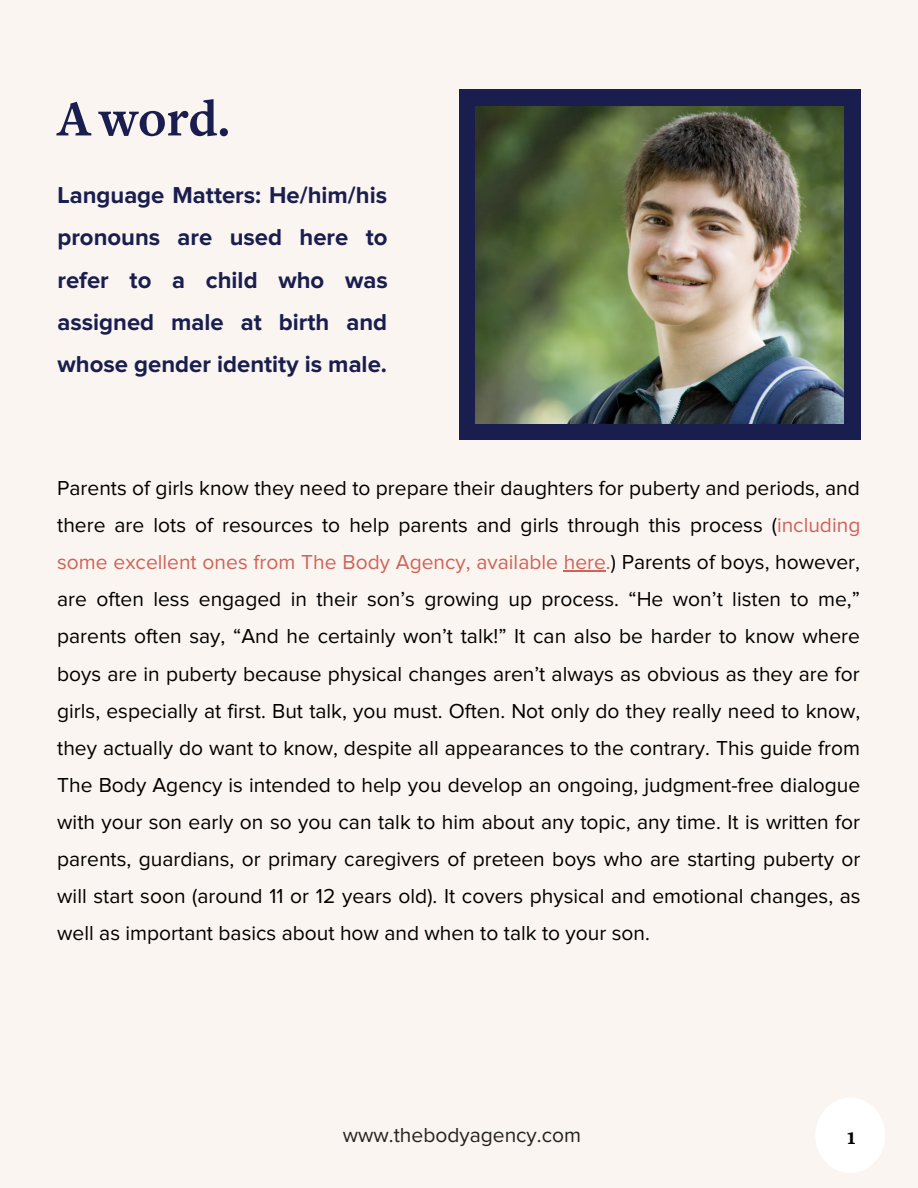
<style>
.page{position:relative;width:918px;height:1188px;background:#fbf5f1}
.page>*{position:absolute;margin:0;border:0;box-sizing:border-box;transform-origin:0 0}
.t1{font:700 52.5px "Freight Text";color:#191e4e}
.t2{font:700 24px "Freight Text";color:#000}
.t3{font:700 23.85px/42.3px "Proxima Nova";color:#191e4e;text-align:justify}
.t4{font:21px/37.2px "Proxima Nova";color:#000;text-align:justify}
.t5{font:21px "Proxima Nova";color:#222}
.s1{color:#cf6357}
</style>
<div class="page">
<div style="left:815px;top:1098px;width:70px;height:75px;background:#fff;border-radius:50%"></div>
<div style="left:459px;top:89px;width:402px;height:351px;background:#191e4e"></div>
<img style="left:476px;top:107px;width:368px;height:316px">
<hr style="left:564px;top:570px;width:42px;height:1px;background:#cf6357">
<h1 class="t1" style="left:57px;top:99px;width:174px">A word.</h1>
<p class="t3" style="left:57px;top:175px;width:332px">Language Matters: He/him/his pronouns are used here to refer to a child who was assigned male at birth and whose gender identity is male.</p>
<p class="t4" style="left:57px;top:470px;width:805px">Parents of girls know they need to prepare their daughters for puberty and periods, and there are lots of resources to help parents and girls through this process (<span class="s1">including some excellent ones from The Body Agency, available here.</span>) Parents of boys, however, are often less engaged in their son’s growing up process. “He won’t listen to me,” parents often say, “And he certainly won’t talk!” It can also be harder to know where boys are in puberty because physical changes aren’t always as obvious as they are for girls, especially at first. But talk, you must. Often. Not only do they really need to know, they actually do want to know, despite all appearances to the contrary. This guide from The Body Agency is intended to help you develop an ongoing, judgment-free dialogue with your son early on so you can talk to him about any topic, any time. It is written for parents, guardians, or primary caregivers of preteen boys who are starting puberty or will start soon (around 11 or 12 years old). It covers physical and emotional changes, as well as important basics about how and when to talk to your son.</p>
<p class="t5" style="left:343px;top:1123px;width:240px">www.thebodyagency.com</p>
<p class="t2" style="left:847px;top:1127px;width:11px">1</p>
</div>
